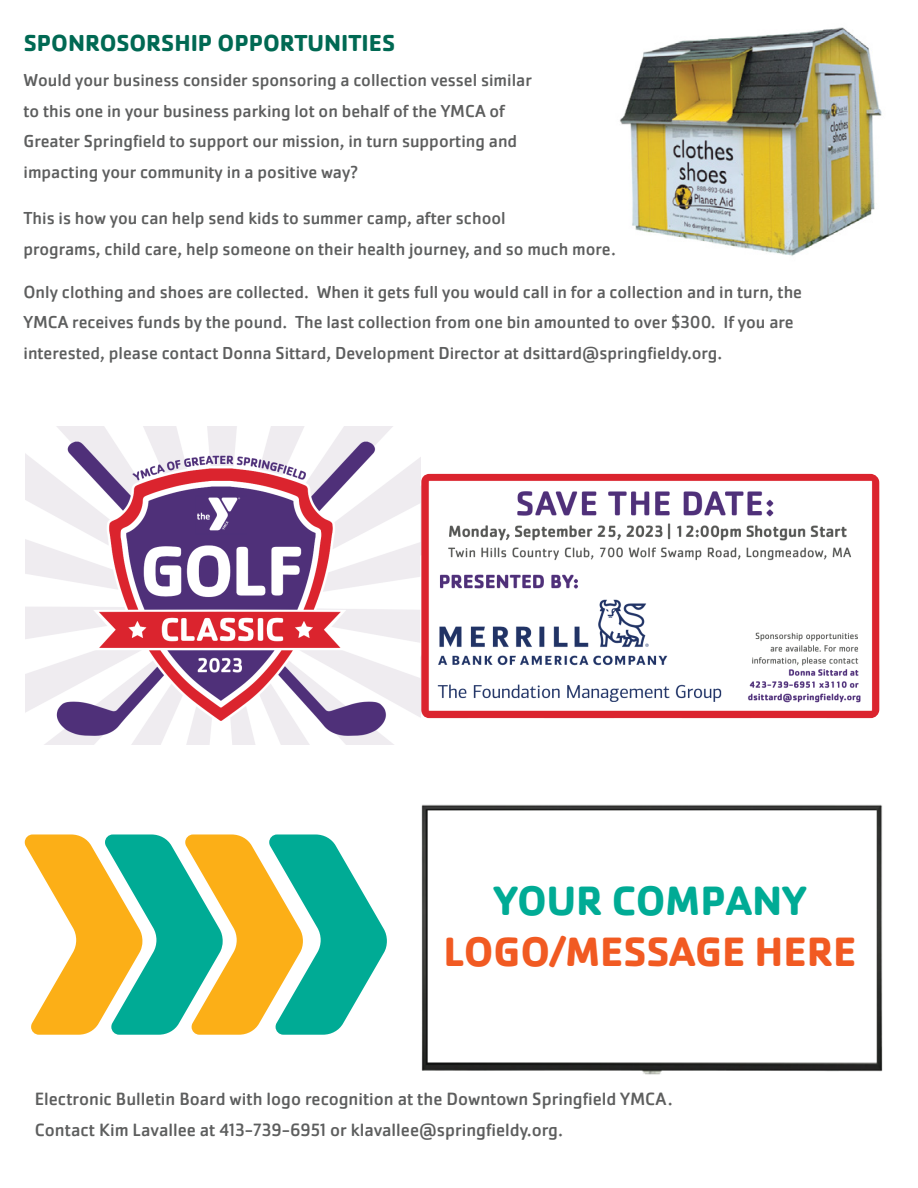
<style>
.page{position:relative;width:918px;height:1188px;background:#fff}
.page>*{position:absolute;margin:0;border:0;box-sizing:border-box;transform-origin:0 0}
.t1{font:700 42.6px "Cachet Pro";color:#f15a22}
.t2{font:700 42.6px "Cachet Pro";color:#00ab95}
.t3{font:700 24px "Cachet Pro";color:#006953}
.t4{font:18.45px/31.5px "Cachet Pro";color:#5d5e5e}
.t5{font:18px/30.6px "Cachet Pro";color:#5d5e5e}
</style>
<div class="page">
<img style="left:620px;top:27px;width:262px;height:229px">
<svg style="left:25px;top:834px;width:362px;height:201px"></svg>
<img style="left:421px;top:804px;width:462px;height:271px">
<div style="left:439px;top:841px;width:429px;height:175px;background:#fff"></div>
<img style="left:25px;top:426px;width:395px;height:319px">
<img style="left:420px;top:474px;width:460px;height:244px">
<h2 class="t3" style="left:24px;top:28px;width:373px">SPONROSORSHIP OPPORTUNITIES</h2>
<p class="t5" style="left:24px;top:65px;width:510px">Would your business consider sponsoring a collection vessel similar to this one in your business parking lot on behalf of the YMCA of Greater Springfield to support our mission, in turn supporting and impacting your community in a positive way?</p>
<p class="t5" style="left:24px;top:203px;width:594px">This is how you can help send kids to summer camp, after school<br>programs, child care, help someone on their health journey, and so much more.</p>
<p class="t5" style="left:24px;top:277px;width:780px">Only clothing and shoes are collected. When it gets full you would call in for a collection and in turn, the<br>YMCA receives funds by the pound. The last collection from one bin amounted to over $300. If you are interested, please contact Donna Sittard, Development Director at dsittard@springfieldy.org.</p>
<h1 class="t2" style="left:494px;top:874px;width:314px">YOUR COMPANY</h1>
<h1 class="t1" style="left:444px;top:925px;width:414px">LOGO/MESSAGE HERE</h1>
<p class="t4" style="left:35px;top:1083px;width:640px">Electronic Bulletin Board with logo recognition at the Downtown Springfield YMCA.<br>Contact Kim Lavallee at 413-739-6951 or klavallee@springfieldy.org.</p>
</div>
